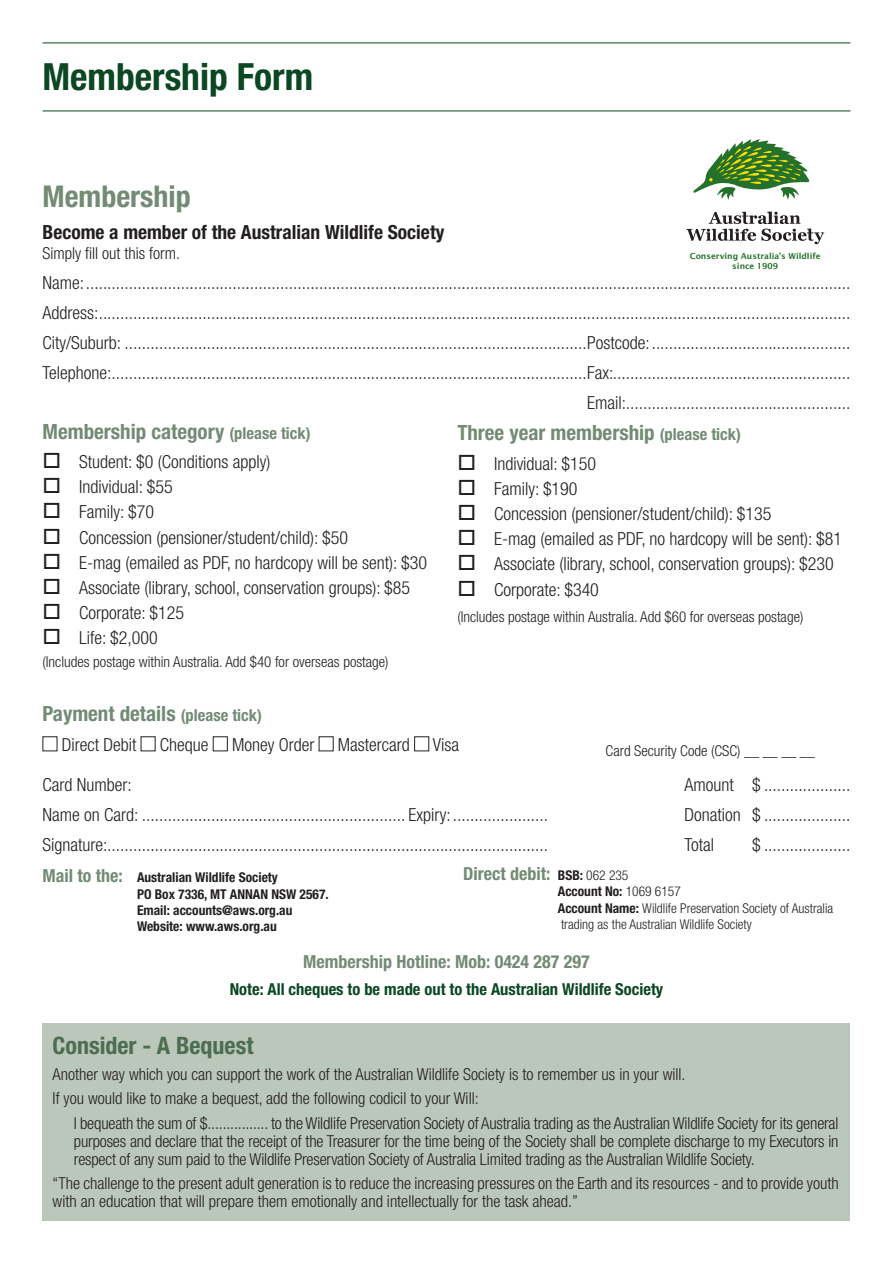
<style>
.page{position:relative;width:893px;height:1263px;background:#fff}
.page>*{position:absolute;margin:0;border:0;box-sizing:border-box;transform-origin:0 0}
.t1{font:700 condensed 37.5px "Helvetica Neue LT Std";color:#0a4722}
.t2{font:700 condensed 30px "Helvetica Neue LT Std";color:#738b75}
.t3{font:700 condensed 24px "Helvetica Neue LT Std";color:#4b6d50}
.t4{font:700 condensed 21px "Helvetica Neue LT Std";color:#738b75}
.t5{font:700 condensed 19.5px "Helvetica Neue LT Std";color:#231f20}
.t6{font:300 condensed 18px "Helvetica Neue LT Std";color:#231f20}
.t7{font:700 condensed 18px "Helvetica Neue LT Std";color:#738b75}
.t8{font:300 condensed 16.5px/18px "Helvetica Neue LT Std";color:#231f20;text-align:justify}
.t9{font:700 condensed 16.5px "Helvetica Neue LT Std";color:#0a4722}
.Alt_Sub_Heading__Gre{font:300 condensed 15px "Helvetica Neue LT Std";color:#231f20}
.t10{font:700 condensed 13.5px/16.2px "Helvetica Neue LT Std";color:#231f20}
.t11{font:300 condensed 13.5px "Helvetica Neue LT Std";color:#231f20}
.t12{font:600 8.25px/9.9px "Lucida Sans";color:#23712a;text-align:center}
.s1{font-size:16.5px}
.s2{font-size:18px;color:#738b75}
.s3{font-size:13.5px;color:#231f20}
.s4{font-weight:300;font-size:13.5px;color:#231f20}
.s5{font-weight:300}
.s6{font-weight:700}
</style>
<div class="page">
<hr style="left:43px;top:111px;width:807px;height:1px;background:#0a4722">
<hr style="left:43px;top:43px;width:807px;height:1px;background:#0a4722">
<div style="left:213px;top:736px;width:15px;height:15px;border:1px solid #231f20"></div>
<div style="left:414px;top:736px;width:15px;height:15px;border:1px solid #231f20"></div>
<svg style="left:686px;top:212px;width:138px;height:32px"></svg>
<svg style="left:693px;top:139px;width:116px;height:61px"></svg>
<div style="left:43px;top:1023px;width:807px;height:197px;background:#bcc7bc"></div>
<p class="t1" style="left:43px;top:54px;width:272px">Membership Form</p>
<p class="t2" style="left:43px;top:178px;width:150px">Membership</p>
<p class="t5" style="left:43px;top:220px;width:403px">Become a member of the Australian Wildlife Society</p>
<p class="t8" style="left:43px;top:244px;width:139px">Simply fill out this form.</p>
<p class="t6" style="left:43px;top:272px;width:809px">Name:.................................................................................................................................................................................</p>
<p class="t6" style="left:43px;top:302px;width:809px">Address:..............................................................................................................................................................................</p>
<p class="t6" style="left:43px;top:332px;width:809px">City/Suburb: ...........................................................................................................Postcode:..............................................</p>
<p class="t6" style="left:43px;top:362px;width:809px">Telephone:..............................................................................................................Fax:.......................................................</p>
<p class="t6" style="left:587px;top:392px;width:265px">Email:....................................................</p>
<p class="t4" style="left:43px;top:418px;width:270px">Membership category <span class="s1">(please tick)</span></p>
<p class="t6" style="left:43px;top:451px;width:229px">□ Student: $0 (Conditions apply)</p>
<p class="t6" style="left:43px;top:476px;width:132px">□ Individual: $55</p>
<p class="t6" style="left:43px;top:502px;width:113px">□ Family: $70</p>
<p class="t6" style="left:43px;top:527px;width:307px">□ Concession (pensioner/student/child): $50</p>
<p class="t6" style="left:43px;top:552px;width:386px">□ E-mag (emailed as PDF, no hardcopy will be sent): $30</p>
<p class="t6" style="left:43px;top:577px;width:369px">□ Associate (library, school, conservation groups): $85</p>
<p class="t6" style="left:43px;top:602px;width:143px">□ Corporate: $125</p>
<p class="t6" style="left:43px;top:628px;width:117px">□ Life: $2,000</p>
<p class="Alt_Sub_Heading__Gre" style="left:43px;top:653px;width:348px">(Includes postage within Australia. Add $40 for overseas postage)</p>
<p class="t12" style="left:690px;top:251px;width:132px">Conserving Australia’s Wildlife since 1909</p>
<p class="t4" style="left:457px;top:420px;width:285px">Three year membership <span class="s1">(please tick)</span></p>
<p class="t6" style="left:457px;top:453px;width:140px">□ Individual: $150</p>
<p class="t6" style="left:457px;top:478px;width:122px">□ Family: $190</p>
<p class="t6" style="left:457px;top:503px;width:316px">□ Concession (pensioner/student/child): $135</p>
<p class="t6" style="left:457px;top:528px;width:386px">□ E-mag (emailed as PDF, no hardcopy will be sent): $81</p>
<p class="t6" style="left:457px;top:554px;width:378px">□ Associate (library, school, conservation groups): $230</p>
<p class="t6" style="left:457px;top:579px;width:143px">□ Corporate: $340</p>
<p class="Alt_Sub_Heading__Gre" style="left:457px;top:608px;width:348px">(Includes postage within Australia. Add $60 for overseas postage)</p>
<p class="t4" style="left:43px;top:701px;width:221px">Payment details <span class="s1">(please tick)</span></p>
<p class="t6" style="left:62px;top:734px;width:76px">Direct Debit</p>
<p class="t6" style="left:160px;top:734px;width:50px">Cheque</p>
<p class="t6" style="left:232px;top:734px;width:84px">Money Order</p>
<p class="t6" style="left:338px;top:734px;width:74px">Mastercard</p>
<p class="t6" style="left:433px;top:734px;width:28px">Visa</p>
<p class="Alt_Sub_Heading__Gre" style="left:606px;top:742px;width:211px">Card Security Code (CSC) __ __ __ __</p>
<p class="t6" style="left:43px;top:774px;width:91px">Card Number:</p>
<p class="t6" style="left:685px;top:774px;width:167px">Amount $ ....................</p>
<p class="t6" style="left:43px;top:804px;width:507px">Name on Card: ............................................................. Expiry:......................</p>
<p class="t6" style="left:685px;top:804px;width:167px">Donation $ ....................</p>
<p class="t6" style="left:43px;top:834px;width:507px">Signature:......................................................................................................</p>
<p class="t6" style="left:685px;top:834px;width:31px">Total</p>
<p class="t6" style="left:752px;top:834px;width:100px">$ ....................</p>
<p class="t10" style="left:43px;top:869px;width:237px"><span class="s2">Mail to the:</span> Australian Wildlife Society</p>
<p class="t10" style="left:137px;top:885px;width:193px">PO Box 7336, MT ANNAN NSW 2567.</p>
<p class="t10" style="left:137px;top:902px;width:157px">Email: accounts@aws.org.au<br>Website: www.aws.org.au</p>
<p class="t7" style="left:463px;top:863px;width:167px">Direct debit: <span class="s3">BSB:</span> <span class="s4">062 235</span></p>
<p class="t10" style="left:558px;top:883px;width:125px">Account No: <span class="s5">1069 6157</span></p>
<p class="t11" style="left:558px;top:900px;width:277px"><span class="s6">Account Name:</span> Wildlife Preservation Society of Australia</p>
<p class="t11" style="left:561px;top:916px;width:192px">trading as the Australian Wildlife Society</p>
<p class="t7" style="left:303px;top:950px;width:288px">Membership Hotline: Mob: 0424 287 297</p>
<p class="t9" style="left:230px;top:979px;width:435px">Note: All cheques to be made out to the Australian Wildlife Society</p>
<p class="t3" style="left:53px;top:1030px;width:202px">Consider - A Bequest</p>
<p class="t8" style="left:53px;top:1065px;width:634px">Another way which you can support the work of the Australian Wildlife Society is to remember us in your will.</p>
<p class="t8" style="left:53px;top:1089px;width:428px">If you would like to make a bequest, add the following codicil to your Will:</p>
<p class="t8" style="left:74px;top:1114px;width:766px">I bequeath the sum of $................ to the Wildlife Preservation Society of Australia trading as the Australian Wildlife Society for its general purposes and declare that the receipt of the Treasurer for the time being of the Society shall be complete discharge to my Executors in respect of any sum paid to the Wildlife Preservation Society of Australia Limited trading as the Australian Wildlife Society.</p>
<p class="t8" style="left:53px;top:1174px;width:787px">“The challenge to the present adult generation is to reduce the increasing pressures on the Earth and its resources - and to provide youth with an education that will prepare them emotionally and intellectually for the task ahead.”</p>
</div>
